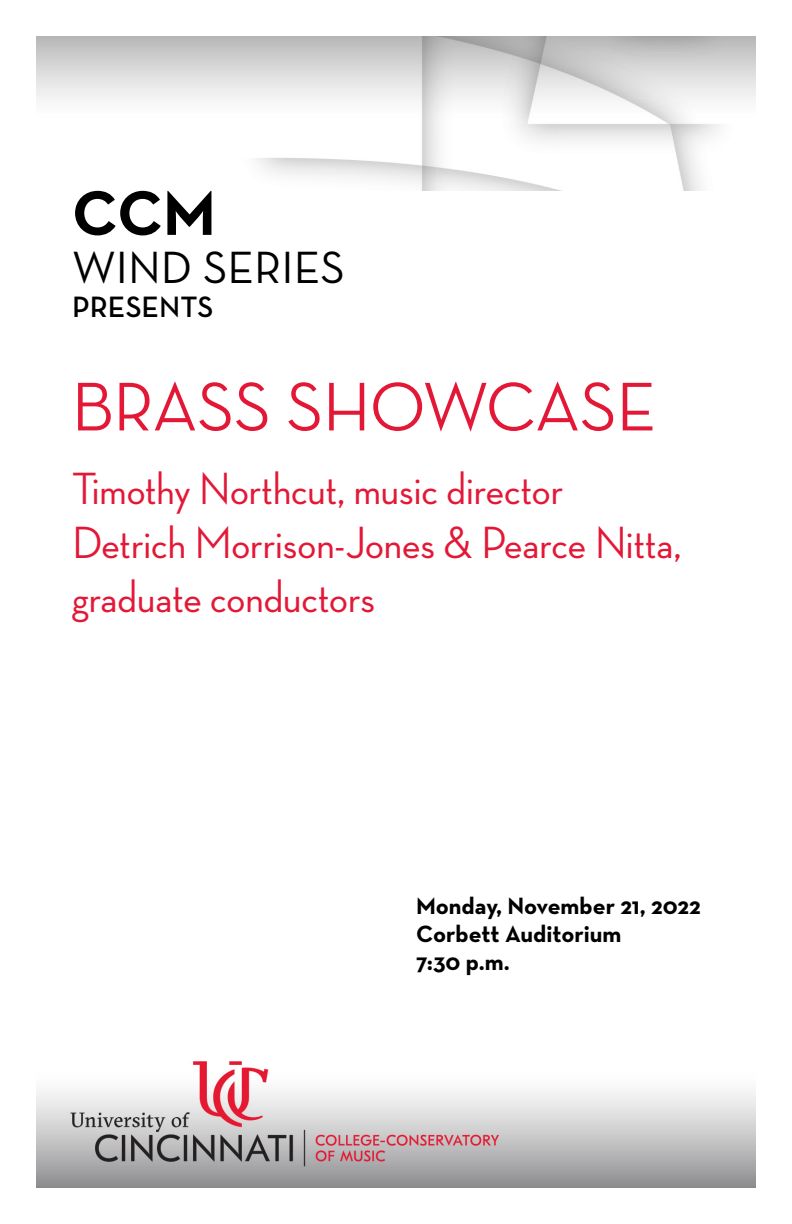
<style>
.page{position:relative;width:792px;height:1224px;background:#fff}
.page>*{position:absolute;margin:0;border:0;box-sizing:border-box;transform-origin:0 0}
.Concert_Title{font:500 70px "Neutra Disp";color:#e31837}
.Page_Intro{font:700 64px "Neutra Text";color:#000}
.Musician_Conductor{font:500 46px/54px "Neutra Disp";color:#e31837}
.Page_Intro-2{font:46px "Neutra Text";color:#000}
.Page_Intro-3{font:600 30px "Neutra Text";color:#000}
.Date_Venue_Time{font:700 24px "Neutra Text";color:#000}
</style>
<div class="page">
<img style="left:36px;top:36px;width:720px;height:154px">
<img style="left:36px;top:1061px;width:720px;height:126px">
<h1 class="Page_Intro" style="left:72px;top:173px;width:145px">CCM</h1>
<h1 class="Page_Intro-2" style="left:72px;top:239px;width:274px">WIND SERIES</h1>
<h1 class="Page_Intro-3" style="left:72px;top:288px;width:143px">PRESENTS</h1>
<h1 class="Concert_Title" style="left:72px;top:368px;width:586px">BRASS SHOWCASE</h1>
<h2 class="Musician_Conductor" style="left:72px;top:462px;width:611px">Timothy Northcut, music director<br>Detrich Morrison-Jones &amp; Pearce Nitta, graduate conductors</h2>
<h3 class="Date_Venue_Time" style="left:416px;top:891px;width:286px">Monday, November 21, 2022</h3>
<h3 class="Date_Venue_Time" style="left:416px;top:919px;width:207px">Corbett Auditorium</h3>
<h3 class="Date_Venue_Time" style="left:416px;top:947px;width:95px">7:30 p.m.</h3>
</div>
